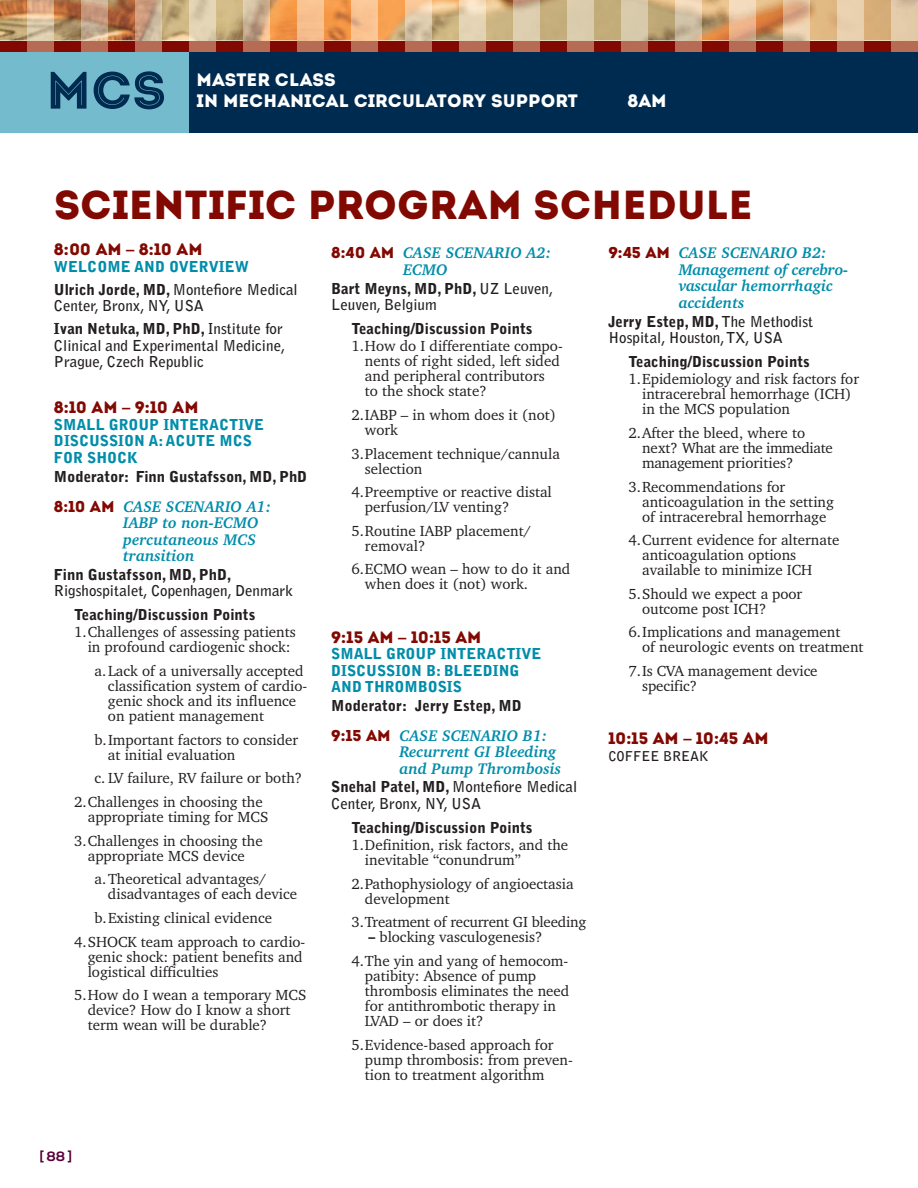
<style>
.page{position:relative;width:918px;height:1188px;background:#fff}
.page>*{position:absolute;margin:0;border:0;box-sizing:border-box;transform-origin:0 0}
.t1{font:52.35px "Intro Inline";color:#002b50}
.t2{font:40.5px "Intro";color:#820902}
.t3{font:18px/21.6px "Intro";color:#fff}
.t4{font:16.5px "Intro";color:#820902}
.t5{font:italic 700 15.75px/16.5px "Charter";color:#008daa}
.t6{font:15px/15px "Charter";color:#231f20}
.t7{font:700 15px/16.5px "Bell Gothic Std";color:#231f20}
.t8{font:900 15px "Bell Gothic Std";color:#231f20}
.t9{font:900 15px/16.5px "Bell Gothic Std";color:#008daa}
.t10{font:700 13.5px "Bell Gothic Std";color:#231f20}
.t11{font:700 13.5px "Nexa";color:#580039}
.s1{font-family:"Bell Gothic Std";font-weight:900}
.s2{color:#231f20}
.s3{font-weight:700;color:#231f20}
.s4{font-weight:900}
.s5{font-family:"Intro";font-weight:400;font-style:normal;color:#820902}
.s6{font-family:"Arial Narrow";font-weight:700;font-style:italic}
</style>
<div class="page">
<div style="left:0;top:28px;width:918px;height:24px;background:#820902"></div>
<img style="left:0;top:0;width:891px;height:40px">
<div style="left:27px;top:40px;width:27px;height:12px;background:#b66b55"></div>
<img style="left:27px;top:0;width:27px;height:40px">
<div style="left:81px;top:40px;width:27px;height:12px;background:#b66b55"></div>
<img style="left:81px;top:0;width:27px;height:40px">
<div style="left:135px;top:40px;width:27px;height:12px;background:#b66b55"></div>
<img style="left:135px;top:0;width:27px;height:40px">
<div style="left:189px;top:40px;width:27px;height:12px;background:#b66b55"></div>
<img style="left:189px;top:0;width:27px;height:40px">
<div style="left:243px;top:40px;width:27px;height:12px;background:#b66b55"></div>
<img style="left:243px;top:0;width:27px;height:40px">
<div style="left:297px;top:40px;width:27px;height:12px;background:#b66b55"></div>
<img style="left:297px;top:0;width:27px;height:40px">
<div style="left:351px;top:40px;width:27px;height:12px;background:#b66b55"></div>
<img style="left:351px;top:0;width:27px;height:40px">
<div style="left:405px;top:40px;width:27px;height:12px;background:#b66b55"></div>
<img style="left:405px;top:0;width:27px;height:40px">
<div style="left:459px;top:40px;width:27px;height:12px;background:#b66b55"></div>
<img style="left:459px;top:0;width:27px;height:40px">
<div style="left:513px;top:40px;width:27px;height:12px;background:#b66b55"></div>
<img style="left:513px;top:0;width:27px;height:40px">
<div style="left:567px;top:40px;width:27px;height:12px;background:#b66b55"></div>
<img style="left:567px;top:0;width:27px;height:40px">
<div style="left:621px;top:40px;width:27px;height:12px;background:#b66b55"></div>
<img style="left:621px;top:0;width:27px;height:40px">
<div style="left:675px;top:40px;width:27px;height:12px;background:#b66b55"></div>
<img style="left:675px;top:0;width:27px;height:40px">
<div style="left:729px;top:40px;width:27px;height:12px;background:#b66b55"></div>
<img style="left:729px;top:0;width:27px;height:40px">
<div style="left:783px;top:40px;width:27px;height:12px;background:#b66b55"></div>
<img style="left:783px;top:0;width:27px;height:40px">
<div style="left:837px;top:40px;width:27px;height:12px;background:#b66b55"></div>
<img style="left:837px;top:0;width:27px;height:40px">
<div style="left:891px;top:40px;width:27px;height:12px;background:#b66b55"></div>
<img style="left:891px;top:0;width:27px;height:40px">
<div style="left:0;top:52px;width:189px;height:80px;background:#74bbce"></div>
<div style="left:189px;top:52px;width:729px;height:80px;background:#002b50"></div>
<h1 class="t1" style="left:46px;top:72px;width:122px">MCS</h1>
<p class="t3" style="left:197px;top:69px;width:383px">MASTER CLASS<br>IN MECHANICAL CIRCULATORY SUPPORT</p>
<p class="t3" style="left:628px;top:90px;width:41px">8AM</p>
<h2 class="t2" style="left:54px;top:182px;width:700px">SCIENTIFIC PROGRAM SCHEDULE</h2>
<p class="t4" style="left:54px;top:240px;width:150px">8:00 AM <span class="s1">–</span> 8:10 AM</p>
<p class="t9" style="left:54px;top:256px;width:245px;line-height:23px">WELCOME AND OVERVIEW<br><span class="s2">Ulrich Jorde, MD,</span> <span class="s3">Montefiore Medical</span></p>
<p class="t7" style="left:54px;top:295px;width:230px;line-height:23px">Center, Bronx, NY, USA<br><span class="s4">Ivan Netuka, MD, PhD,</span> Institute for</p>
<p class="t7" style="left:54px;top:338px;width:233px">Clinical and Experimental Medicine,<br>Prague, Czech Republic</p>
<p class="t4" style="left:54px;top:398px;width:146px">8:10 AM <span class="s1">–</span> 9:10 AM</p>
<p class="t9" style="left:54px;top:418px;width:212px">SMALL GROUP INTERACTIVE<br>DISCUSSION A: ACUTE MCS<br>FOR SHOCK</p>
<p class="t8" style="left:54px;top:471px;width:255px">Moderator: Finn Gustafsson, MD, PhD</p>
<p class="t5" style="left:123px;top:499px;width:150px;text-indent:-69px"><span class="s5">8:10 AM</span> CASE SCENARIO A1:<br>IABP to non-ECMO percutaneous MCS transition</p>
<p class="t8" style="left:54px;top:569px;width:179px">Finn Gustafsson, MD, PhD,</p>
<p class="t7" style="left:54px;top:584px;width:240px">Rigshospitalet, Copenhagen, Denmark</p>
<p class="t8" style="left:74px;top:609px;width:183px">Teaching/Discussion Points</p>
<p class="t6" style="left:74px;top:626px;width:223px;text-align:center">1.Challenges of assessing patients in profound cardiogenic shock:</p>
<p class="t6" style="left:108px;top:665px;width:201px;text-indent:-14px">a.Lack of a universally accepted classification system of cardio&shy;genic shock and its influence on patient management</p>
<p class="t6" style="left:108px;top:733px;width:192px;text-indent:-14px">b.Important factors to consider at initial evaluation</p>
<p class="t6" style="left:74px;top:768px;width:229px;line-height:23.7px;text-indent:20px">c. LV failure, RV failure or both?<br>2.Challenges in choosing the</p>
<p class="t6" style="left:74px;top:806px;width:196px;line-height:23.7px;text-indent:14px">appropriate timing for MCS<br>3.Challenges in choosing the</p>
<p class="t6" style="left:94px;top:845px;width:174px;line-height:23.7px;text-indent:-7px">appropriate MCS device a.Theoretical advantages/</p>
<p class="t6" style="left:108px;top:888px;width:191px">disadvantages of each device</p>
<p class="t6" style="left:94px;top:912px;width:179px">b.Existing clinical evidence</p>
<p class="t6" style="left:74px;top:935px;width:233px">4.SHOCK team approach to cardio-</p>
<p class="t6" style="left:88px;top:950px;width:217px">genic shock: patient benefits and logistical difficulties</p>
<p class="t6" style="left:88px;top:989px;width:220px;text-indent:-14px">5.How do I wean a temporary MCS device? How do I know a short term wean will be durable?</p>
<p class="t5" style="left:403px;top:246px;width:150px;text-indent:-72px"><span class="s5">8:40 AM</span> CASE SCENARIO A2:<br>ECMO</p>
<p class="t7" style="left:331px;top:281px;width:224px"><span class="s4">Bart Meyns, MD, PhD,</span> UZ Leuven,<br>Leuven, Belgium</p>
<p class="t8" style="left:351px;top:323px;width:183px">Teaching/Discussion Points</p>
<p class="t6" style="left:365px;top:340px;width:199px;text-indent:-14px">1.How do I differentiate compo&shy;nents of right sided, left sided and peripheral contributors<br>to the shock state?</p>
<p class="t6" style="left:365px;top:409px;width:193px;text-indent:-14px">2.IABP – in whom does it (not) work</p>
<p class="t6" style="left:365px;top:447px;width:197px;text-indent:-14px">3.Placement technique/cannula selection</p>
<p class="t6" style="left:365px;top:486px;width:188px;text-indent:-14px">4.Preemptive or reactive distal perfusion/LV venting?</p>
<p class="t6" style="left:365px;top:524px;width:167px;text-indent:-14px">5.Routine IABP placement/ removal?</p>
<p class="t6" style="left:365px;top:563px;width:207px;text-indent:-14px">6.ECMO wean – how to do it and when does it (not) work.</p>
<p class="t4" style="left:331px;top:627px;width:152px">9:15 AM <span class="s1">–</span> 10:15 AM</p>
<p class="t9" style="left:331px;top:647px;width:212px">SMALL GROUP INTERACTIVE<br>DISCUSSION B: BLEEDING<br>AND THROMBOSIS</p>
<p class="t8" style="left:331px;top:700px;width:192px">Moderator: Jerry Estep, MD</p>
<p class="t5" style="left:399px;top:728px;width:163px;text-indent:-68px"><span class="s5">9:15 AM</span> CASE SCENARIO B1:<br>Recurrent GI Bleeding and Pump Thrombosis</p>
<p class="t7" style="left:331px;top:780px;width:248px"><span class="s4">Snehal Patel, MD,</span> Montefiore Medical<br>Center, Bronx, NY, USA</p>
<p class="t8" style="left:351px;top:822px;width:183px">Teaching/Discussion Points</p>
<p class="t6" style="left:365px;top:839px;width:205px;text-indent:-14px">1.Definition, risk factors, and the inevitable “conundrum”</p>
<p class="t6" style="left:365px;top:877px;width:210px;text-indent:-14px">2.Pathophysiology of angioectasia development</p>
<p class="t6" style="left:351px;top:916px;width:236px">3.Treatment of recurrent GI bleeding</p>
<p class="t6" style="left:351px;top:927px;width:218px;line-height:23.7px;text-align:center"><span class="s6">–</span> blocking vasculogenesis?<br>4.The yin and yang of hemocom-</p>
<p class="t6" style="left:365px;top:970px;width:206px">patibity: Absence of pump thrombosis eliminates the need for antithrombotic therapy in<br>LVAD – or does it?</p>
<p class="t6" style="left:365px;top:1038px;width:210px;text-indent:-14px">5.Evidence-based approach for pump thrombosis: from preven&shy;tion to treatment algorithm</p>
<p class="t5" style="left:679px;top:246px;width:171px;text-indent:-70px"><span class="s5">9:45 AM</span> CASE SCENARIO B2:<br>Management of cerebro - vascular hemorrhagic accidents</p>
<p class="t7" style="left:608px;top:314px;width:206px"><span class="s4">Jerry Estep, MD,</span> The Methodist<br>Hospital, Houston, TX, USA</p>
<p class="t8" style="left:629px;top:356px;width:183px">Teaching/Discussion Points</p>
<p class="t6" style="left:642px;top:373px;width:218px;text-indent:-14px">1.Epidemiology and risk factors for intracerebral hemorrhage (ICH) in the MCS population</p>
<p class="t6" style="left:642px;top:427px;width:192px;text-indent:-14px">2.After the bleed, where to next? What are the immediate management priorities?</p>
<p class="t6" style="left:642px;top:480px;width:193px;text-indent:-14px">3.Recommendations for anticoagulation in the setting of intracerebral hemorrhage</p>
<p class="t6" style="left:642px;top:534px;width:199px;text-indent:-14px">4.Current evidence for alternate anticoagulation options available to minimize ICH</p>
<p class="t6" style="left:642px;top:587px;width:162px;text-indent:-14px">5.Should we expect a poor outcome post ICH?</p>
<p class="t6" style="left:642px;top:626px;width:223px;text-indent:-14px">6.Implications and management<br>of neurologic events on treatment</p>
<p class="t6" style="left:642px;top:665px;width:177px;text-indent:-14px">7.Is CVA management device specific?</p>
<p class="t4" style="left:608px;top:729px;width:162px">10:15 AM <span class="s1">–</span> 10:45 AM</p>
<p class="t10" style="left:608px;top:751px;width:101px">COFFEE BREAK</p>
<p class="t11" style="left:40px;top:1152px;width:34px">[ 88]</p>
</div>
